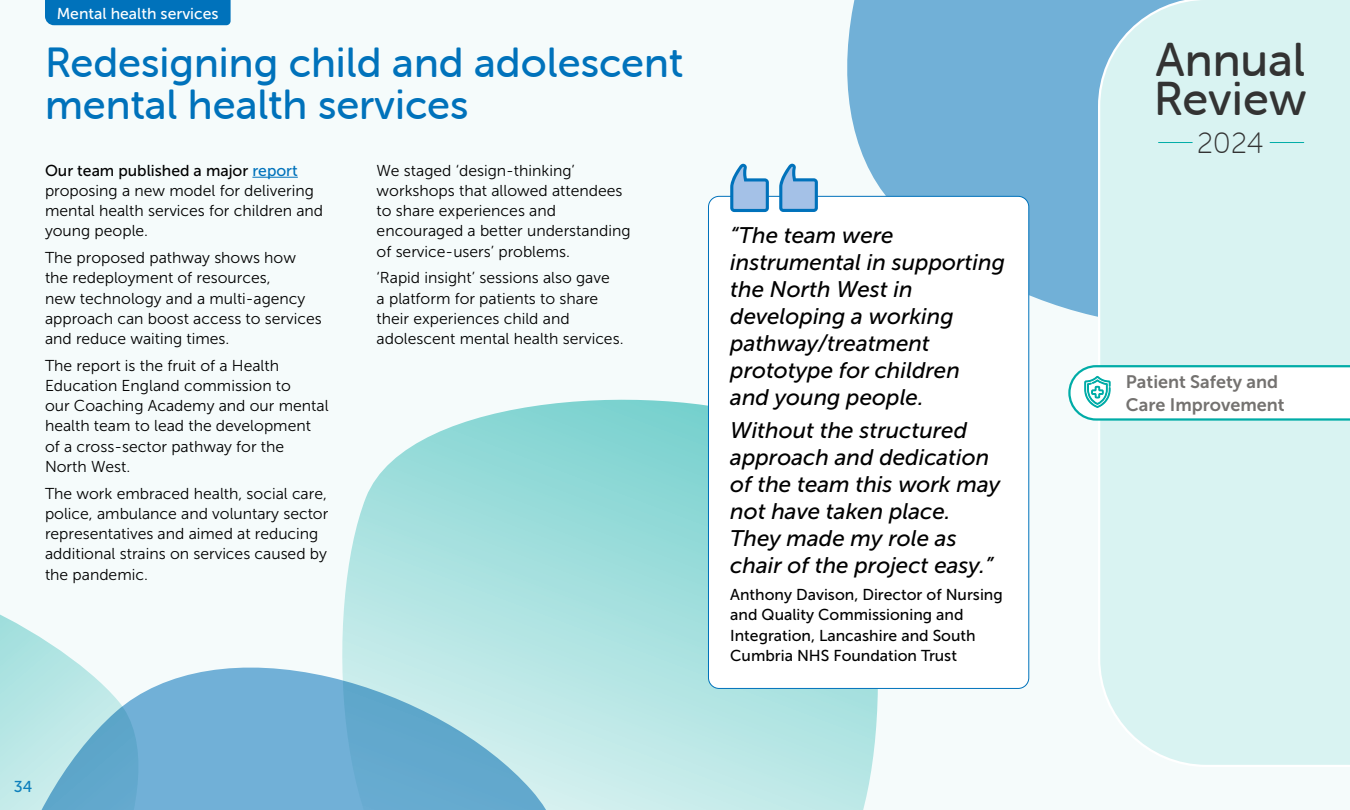
<style>
.page{position:relative;width:1350px;height:810px;background:#f5fbfb}
.page>*{position:absolute;margin:0;border:0;box-sizing:border-box;transform-origin:0 0}
.t1{font:47.33px/39.4px "Museo Sans Rounded 500";color:#333}
.t2{font:42px/42.8px "Museo Sans Rounded 500";color:#0072bb}
.t3{font:29.33px "Museo Sans Rounded 100";color:#333}
.t4{font:italic 22.5px/27px "Museo Sans 500";color:#000}
.t5{font:18px/22.6px "Museo Sans 700";color:#747270}
.t6{font:15.75px/20.2px "Museo Sans 300";color:#000}
.t7{font:15.75px/20.2px "Museo Sans 500";color:#000}
.t8{font:15.75px "Museo Sans 500";color:#fff}
.t9{font:15.75px "Museo Sans 500";color:#1189ca}
.s1{color:#0072bb}
</style>
<div class="page">
<svg style="left:836px;top:0;width:262px;height:336px;background:#7db7da"></svg>
<div style="left:182px;top:667px;width:142px;height:143px;background:#71b0d7"></div>
<svg style="left:324px;top:399px;width:554px;height:411px;background:#aadee1"></svg>
<svg style="left:0;top:614px;width:182px;height:196px"></svg>
<hr style="left:252px;top:177px;width:46px;height:1px;background:#0072bb">
<div style="left:708px;top:196px;width:321px;height:492px;background:#fff;border-radius:11px"></div>
<svg style="left:779px;top:164px;width:39px;height:48px"></svg>
<svg style="left:730px;top:164px;width:39px;height:48px"></svg>
<div style="left:45px;top:0;width:186px;height:25px;background:#0072bb"></div>
<div style="left:1098px;top:0;width:252px;height:765px;background:#d9f3f2"></div>
<hr style="left:1270px;top:142px;width:34px;height:1px;background:#00aca7">
<hr style="left:1159px;top:142px;width:33px;height:1px;background:#00aca7">
<svg style="left:1068px;top:364px;width:282px;height:58px"></svg>
<p class="t8" style="left:57px;top:4px;width:163px">Mental health services</p>
<h2 class="t2" style="left:45px;top:41px;width:640px">Redesigning child and adolescent mental health services</h2>
<p class="t7" style="left:45px;top:160px;width:254px">Our team published a major <span class="s1">report</span></p>
<p class="t6" style="left:45px;top:180px;width:280px">proposing a new model for delivering mental health services for children and young people.</p>
<p class="t6" style="left:45px;top:248px;width:278px">The proposed pathway shows how the redeployment of resources,<br>new technology and a multi-agency approach can boost access to services and reduce waiting times.</p>
<p class="t6" style="left:45px;top:355px;width:285px">The report is the fruit of a Health<br>Education England commission to<br>our Coaching Academy and our mental health team to lead the development of a cross-sector pathway for the<br>North West.</p>
<p class="t6" style="left:45px;top:483px;width:285px">The work embraced health, social care, police, ambulance and voluntary sector representatives and aimed at reducing additional strains on services caused by the pandemic.</p>
<p class="t6" style="left:377px;top:160px;width:255px">We staged ‘design-thinking’ workshops that allowed attendees to share experiences and encouraged a better understanding of service-users’ problems.</p>
<p class="t6" style="left:377px;top:268px;width:248px">‘Rapid insight’ sessions also gave<br>a platform for patients to share their experiences child and adolescent mental health services.</p>
<h3 class="t4" style="left:730px;top:222px;width:276px">“The team were instrumental in supporting the North West in developing a working pathway/treatment prototype for children<br>and young people.</h3>
<h3 class="t4" style="left:730px;top:417px;width:272px">Without the structured approach and dedication of the team this work may not have taken place.<br>They made my role as chair of the project easy.”</h3>
<p class="t7" style="left:730px;top:585px;width:274px">Anthony Davison, Director of Nursing and Quality Commissioning and Integration, Lancashire and South Cumbria NHS Foundation Trust</p>
<p class="t9" style="left:14px;top:778px;width:20px">34</p>
<h1 class="t1" style="left:1154px;top:40px;width:155px">Annual<br>Review</h1>
<h3 class="t3" style="left:1197px;top:127px;width:68px">2024</h3>
<p class="t5" style="left:1126px;top:371px;width:160px">Patient Safety and<br>Care Improvement</p>
</div>
